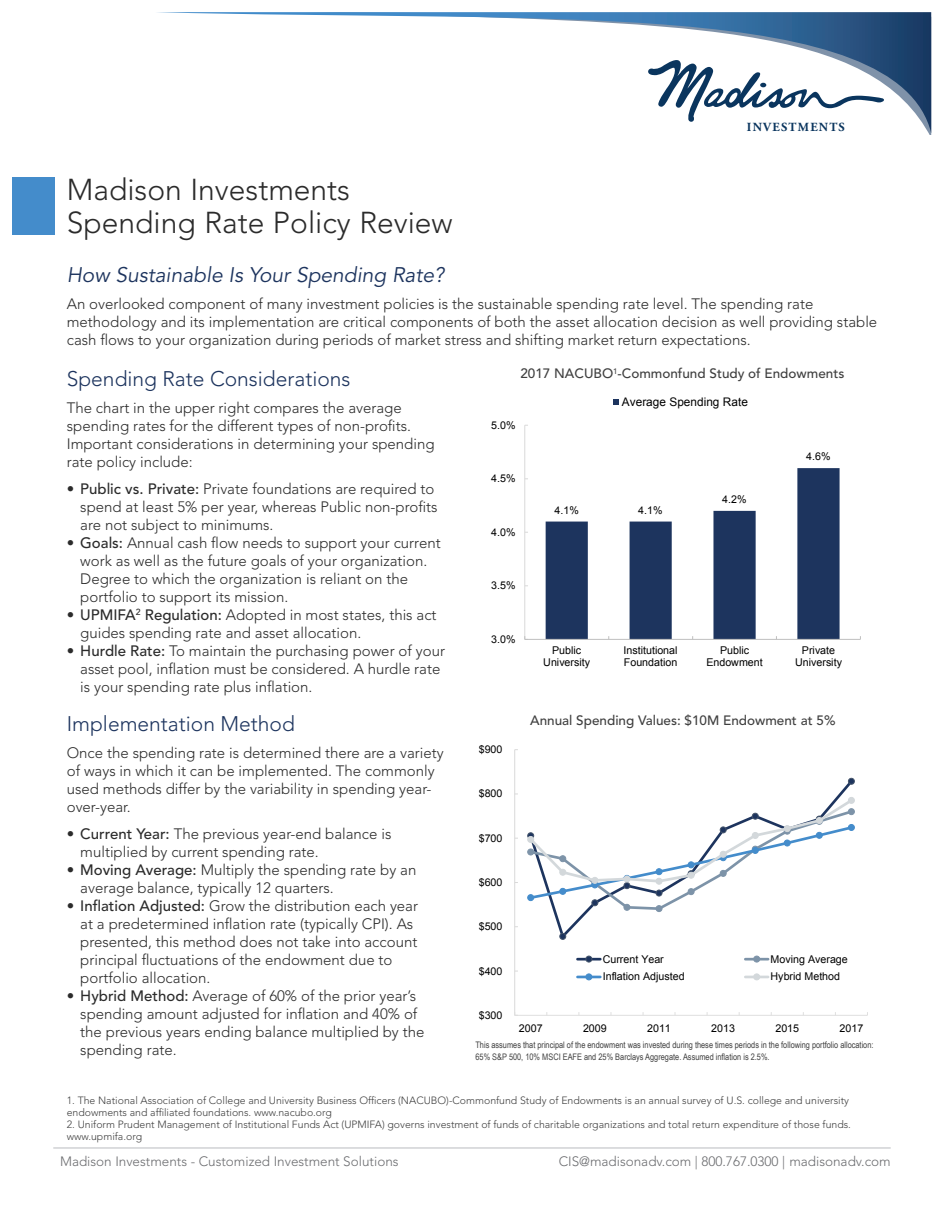
<style>
.page{position:relative;width:944px;height:1214px;background:#fff}
.page>*{position:absolute;margin:0;border:0;box-sizing:border-box;transform-origin:0 0}
.FRONT_HEAD{font:300 30px "Avenir LT Std";color:#2b2b2b}
._14_pt_head{font:300 21px "Avenir LT Std";color:#1d345e}
.t1{font:italic 21px "Avenir LT Std";color:#1d345e}
.bullet_text{font:300 15px/18px "Avenir LT Std";color:#2b2b2b}
.para{font:300 15px/18px "Avenir LT Std";color:#2b2b2b}
.t2{font:300 13.5px "Avenir LT Std";color:#6c6d70}
.bullet_text-2{font:500 13.5px "Avenir LT Std";color:#404040}
.Sub_Headings{font:500 13.5px "Avenir LT Std";color:#404040}
.t3{font:700 12.45px "Adobe Garamond Pro";letter-spacing:.1em;color:#0a355e}
.t4{font:11.85px "Arial";color:#000}
.t5{font:10.65px/12.3px "Arial";color:#000;text-align:center}
.para-2{font:300 10.5px/12px "Avenir LT Std";color:#404040}
.Sub_Headings-2{font:9px/12px "Arial Narrow";color:#404040}
.s1{font-weight:500}
</style>
<div class="page">
<hr style="left:53px;top:1147px;width:837px;height:1px;background:#d1d2d4">
<svg style="left:157px;top:12px;width:774px;height:121px"></svg>
<svg style="left:648px;top:60px;width:236px;height:62px"></svg>
<div style="left:13px;top:177px;width:42px;height:58px;background:#448ccb"></div>
<svg style="left:545px;top:468px;width:294px;height:171px"></svg>
<hr style="left:524px;top:425px;width:1px;height:214px;background:#d9d9d9">
<hr style="left:525px;top:639px;width:335px;height:1px;background:#bfbfbf">
<svg style="left:613px;top:399px;width:6px;height:6px"></svg>
<hr style="left:514px;top:749px;width:1px;height:266px;background:#d9d9d9">
<hr style="left:514px;top:1014px;width:353px;height:1px;background:#dfdfdf">
<svg style="left:553px;top:777px;width:302px;height:163px"></svg>
<svg style="left:559px;top:933px;width:6px;height:6px"></svg>
<div style="left:559px;top:933px;width:7px;height:6px;border:1px solid #44546a;border-radius:50%"></div>
<svg style="left:848px;top:778px;width:6px;height:6px"></svg>
<div style="left:655px;top:905px;width:7px;height:7px;border:1px solid #7d93a8;border-radius:50%"></div>
<svg style="left:527px;top:796px;width:328px;height:115px"></svg>
<hr style="left:577px;top:957px;width:23px;height:3px;background:#1d345e">
<div style="left:585px;top:955px;width:7px;height:7px;border:1px solid #44546a;border-radius:50%"></div>
<hr style="left:745px;top:957px;width:23px;height:3px;background:#7d93a8">
<div style="left:753px;top:955px;width:7px;height:7px;border:1px solid #7d93a8;border-radius:50%"></div>
<hr style="left:577px;top:975px;width:23px;height:3px;background:#448ccb">
<div style="left:585px;top:973px;width:7px;height:7px;border:1px solid #448ccb;border-radius:50%"></div>
<hr style="left:745px;top:975px;width:23px;height:3px;background:#d3d8db">
<div style="left:753px;top:973px;width:7px;height:7px;border:1px solid #d3d8db;border-radius:50%"></div>
<p class="FRONT_HEAD" style="left:67px;top:172px;width:285px">Madison Investments</p>
<p class="FRONT_HEAD" style="left:67px;top:205px;width:387px">Spending Rate Policy Review</p>
<p class="t3" style="left:747px;top:119px;width:99px">INVESTMENTS</p>
<p class="t1" style="left:67px;top:263px;width:379px">How Sustainable Is Your Spending Rate?</p>
<p class="bullet_text" style="left:67px;top:295px;width:812px">An overlooked component of many investment policies is the sustainable spending rate level. The spending rate methodology and its implementation are critical components of both the asset allocation decision as well providing stable cash flows to your organization during periods of market stress and shifting market return expectations.</p>
<p class="_14_pt_head" style="left:67px;top:366px;width:285px">Spending Rate Considerations</p>
<p class="para" style="left:67px;top:399px;width:369px">The chart in the upper right compares the average spending rates for the different types of non-profits.<br>Important considerations in determining your spending rate policy include:</p>
<p class="bullet_text" style="left:80px;top:480px;width:359px;text-indent:-14px">• <span class="s1">Public vs. Private:</span> Private foundations are required to spend at least 5% per year, whereas Public non-profits are not subject to minimums.</p>
<p class="bullet_text" style="left:80px;top:534px;width:362px;text-indent:-14px">• <span class="s1">Goals:</span> Annual cash flow needs to support your current work as well as the future goals of your organization.<br>Degree to which the organization is reliant on the portfolio to support its mission.</p>
<p class="bullet_text" style="left:80px;top:606px;width:358px;text-indent:-14px">• <span class="s1">UPMIFA</span><sup>2</sup> <span class="s1">Regulation:</span> Adopted in most states, this act guides spending rate and asset allocation.</p>
<p class="bullet_text" style="left:80px;top:642px;width:366px;text-indent:-14px">• <span class="s1">Hurdle Rate:</span> To maintain the purchasing power of your asset pool, inflation must be considered. A hurdle rate is your spending rate plus inflation.</p>
<p class="_14_pt_head" style="left:67px;top:711px;width:229px">Implementation Method</p>
<p class="para" style="left:67px;top:743px;width:378px">Once the spending rate is determined there are a variety of ways in which it can be implemented. The commonly used methods differ by the variability in spending year&shy;over-year.</p>
<p class="bullet_text" style="left:80px;top:824px;width:312px;text-indent:-14px">• <span class="s1">Current Year:</span> The previous year-end balance is multiplied by current spending rate.</p>
<p class="bullet_text" style="left:80px;top:860px;width:337px;text-indent:-14px">• <span class="s1">Moving Average:</span> Multiply the spending rate by an average balance, typically 12 quarters.</p>
<p class="bullet_text" style="left:80px;top:896px;width:339px;text-indent:-14px">• <span class="s1">Inflation Adjusted:</span> Grow the distribution each year at a predetermined inflation rate (typically CPI). As presented, this method does not take into account principal fluctuations of the endowment due to portfolio allocation.</p>
<p class="bullet_text" style="left:80px;top:986px;width:345px;text-indent:-14px">• <span class="s1">Hybrid Method:</span> Average of 60% of the prior year’s spending amount adjusted for inflation and 40% of the previous years ending balance multiplied by the spending rate.</p>
<p class="bullet_text-2" style="left:520px;top:366px;width:325px">2017 NACUBO<sup>1</sup>-Commonfund Study of Endowments</p>
<p class="t5" style="left:491px;top:419px;width:26px">5.0%</p>
<p class="t5" style="left:491px;top:472px;width:26px">4.5%</p>
<p class="t5" style="left:491px;top:526px;width:26px">4.0%</p>
<p class="t5" style="left:491px;top:579px;width:26px">3.5%</p>
<p class="t5" style="left:491px;top:633px;width:26px">3.0%</p>
<p class="t4" style="left:622px;top:394px;width:127px">Average Spending Rate</p>
<p class="t5" style="left:554px;top:504px;width:26px">4.1%</p>
<p class="t5" style="left:638px;top:504px;width:26px">4.1%</p>
<p class="t5" style="left:722px;top:493px;width:26px">4.2%</p>
<p class="t5" style="left:806px;top:451px;width:26px">4.6%</p>
<p class="t5" style="left:543px;top:644px;width:48px">Public<br>University</p>
<p class="t5" style="left:623px;top:644px;width:55px;text-align:left">Institutional<br>Foundation</p>
<p class="t5" style="left:706px;top:644px;width:58px">Public<br>Endowment</p>
<p class="t5" style="left:795px;top:644px;width:48px">Private<br>University</p>
<p class="t5" style="left:479px;top:743px;width:25px">$900</p>
<p class="t5" style="left:479px;top:787px;width:25px">$800</p>
<p class="t5" style="left:479px;top:832px;width:25px">$700</p>
<p class="t5" style="left:479px;top:876px;width:25px">$600</p>
<p class="t5" style="left:479px;top:920px;width:25px">$500</p>
<p class="t5" style="left:479px;top:964px;width:25px">$400</p>
<p class="t5" style="left:479px;top:1009px;width:25px">$300</p>
<p class="Sub_Headings" style="left:530px;top:712px;width:307px">Annual Spending Values: $10M Endowment at 5%</p>
<p class="t5" style="left:602px;top:953px;width:63px">Current Year</p>
<p class="t5" style="left:770px;top:953px;width:79px">Moving Average</p>
<p class="t5" style="left:602px;top:970px;width:83px">Inflation Adjusted</p>
<p class="t5" style="left:770px;top:970px;width:71px">Hybrid Method</p>
<p class="t5" style="left:519px;top:1021px;width:25px">2007</p>
<p class="t5" style="left:583px;top:1021px;width:25px">2009</p>
<p class="t5" style="left:647px;top:1021px;width:25px">2011</p>
<p class="t5" style="left:711px;top:1021px;width:25px">2013</p>
<p class="t5" style="left:775px;top:1021px;width:25px">2015</p>
<p class="t5" style="left:839px;top:1021px;width:25px">2017</p>
<p class="Sub_Headings-2" style="left:475px;top:1038px;width:399px">This assumes that principal of the endowment was invested during these times periods in the following portfolio allocation:<br>65% S&amp;P 500, 10% MSCI EAFE and 25% Barclays Aggregate. Assumed inflation is 2.5%.</p>
<p class="para-2" style="left:67px;top:1094px;width:783px">1. The National Association of College and University Business Officers (NACUBO)-Commonfund Study of Endowments is an annual survey of U.S. college and university endowments and affiliated foundations. www.nacubo.org</p>
<p class="para-2" style="left:67px;top:1118px;width:785px">2. Uniform Prudent Management of Institutional Funds Act (UPMIFA) governs investment of funds of charitable organizations and total return expenditure of those funds. www.upmifa.org</p>
<p class="t2" style="left:60px;top:1153px;width:340px">Madison Investments - Customized Investment Solutions</p>
<p class="t2" style="left:558px;top:1153px;width:333px">CIS@madisonadv.com | 800.767.0300 | madisonadv.com</p>
</div>
